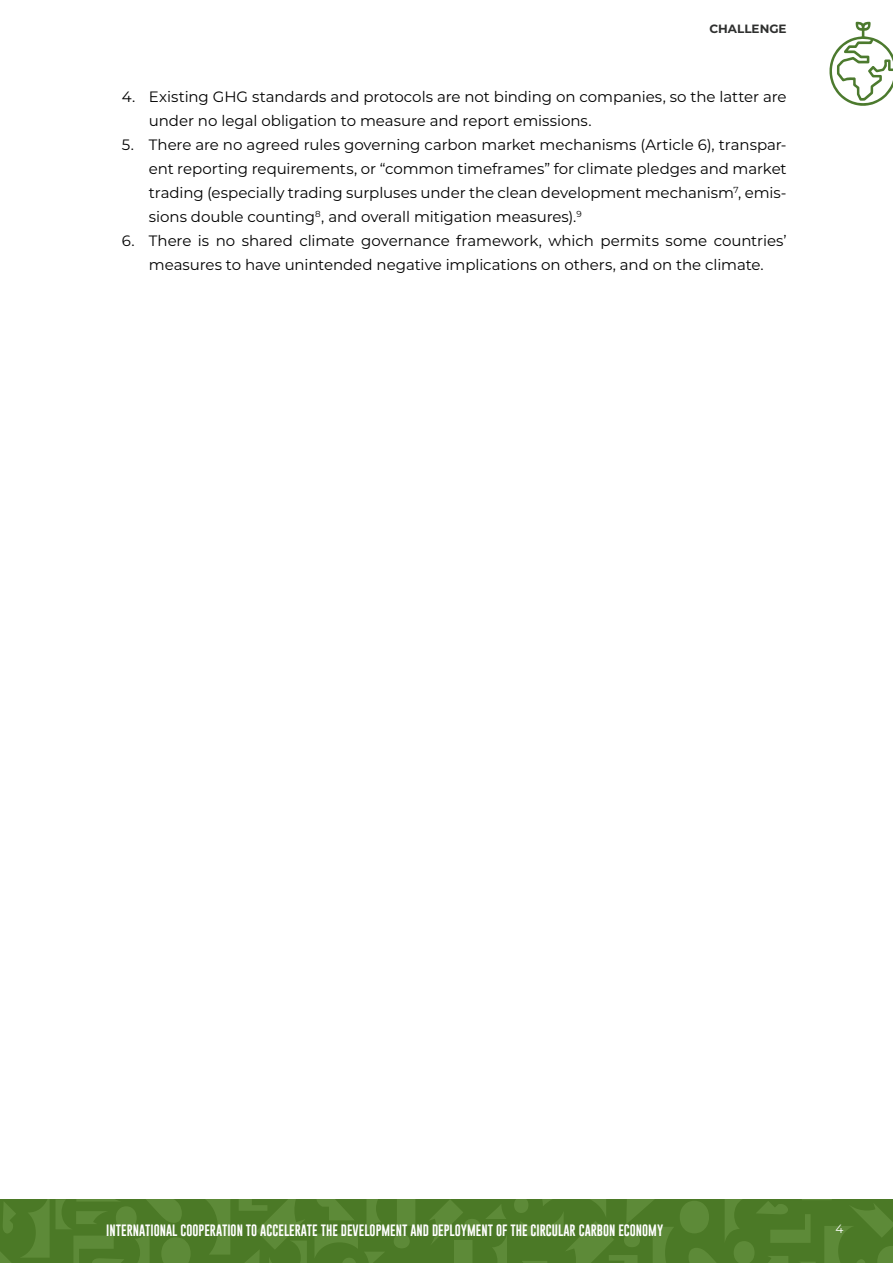
<style>
.page{position:relative;width:893px;height:1263px;background:#fff}
.page>*{position:absolute;margin:0;border:0;box-sizing:border-box;transform-origin:0 0}
.t1{font:15px/24px "Montserrat";letter-spacing:-.005em;color:#000}
.t2{font:12px "Gobold";color:#fff}
.t3{font:700 12px "Montserrat";color:#2f302f}
.t4{font:12px "Montserrat";color:#fff}
</style>
<div class="page">
<div style="left:0;top:1199px;width:893px;height:64px;background:#4b7926"></div>
<svg style="left:514px;top:1199px;width:379px;height:64px"></svg>
<svg style="left:430px;top:1200px;width:77px;height:63px"></svg>
<svg style="left:0;top:1199px;width:415px;height:64px"></svg>
<svg style="left:829px;top:22px;width:64px;height:84px"></svg>
<p class="t3" style="left:709px;top:20px;width:79px">CHALLENGE</p>
<p class="t1" style="left:149px;top:84px;width:639px;text-indent:-27px">4. Existing GHG standards and protocols are not binding on companies, so the latter are under no legal obligation to measure and report emissions.</p>
<p class="t1" style="left:149px;top:132px;width:639px;text-align:justify;text-indent:-27px">5. There are no agreed rules governing carbon market mechanisms (Article 6), transpar&shy;ent reporting requirements, or “common timeframes” for climate pledges and market trading (especially trading surpluses under the clean development mechanism<sup>7</sup>, emis&shy;sions double counting<sup>8</sup>, and overall mitigation measures).<sup>9</sup></p>
<p class="t1" style="left:122px;top:228px;width:666px;text-align:center">6. There is no shared climate governance framework, which permits some countries’ measures to have unintended negative implications on others, and on the climate.</p>
<p class="t2" style="left:106px;top:1223px;width:558px">INTERNATIONAL COOPERATION TO ACCELERATE THE DEVELOPMENT AND DEPLOYMENT OF THE CIRCULAR CARBON ECONOMY</p>
<p class="t4" style="left:836px;top:1221px;width:9px">4</p>
</div>
